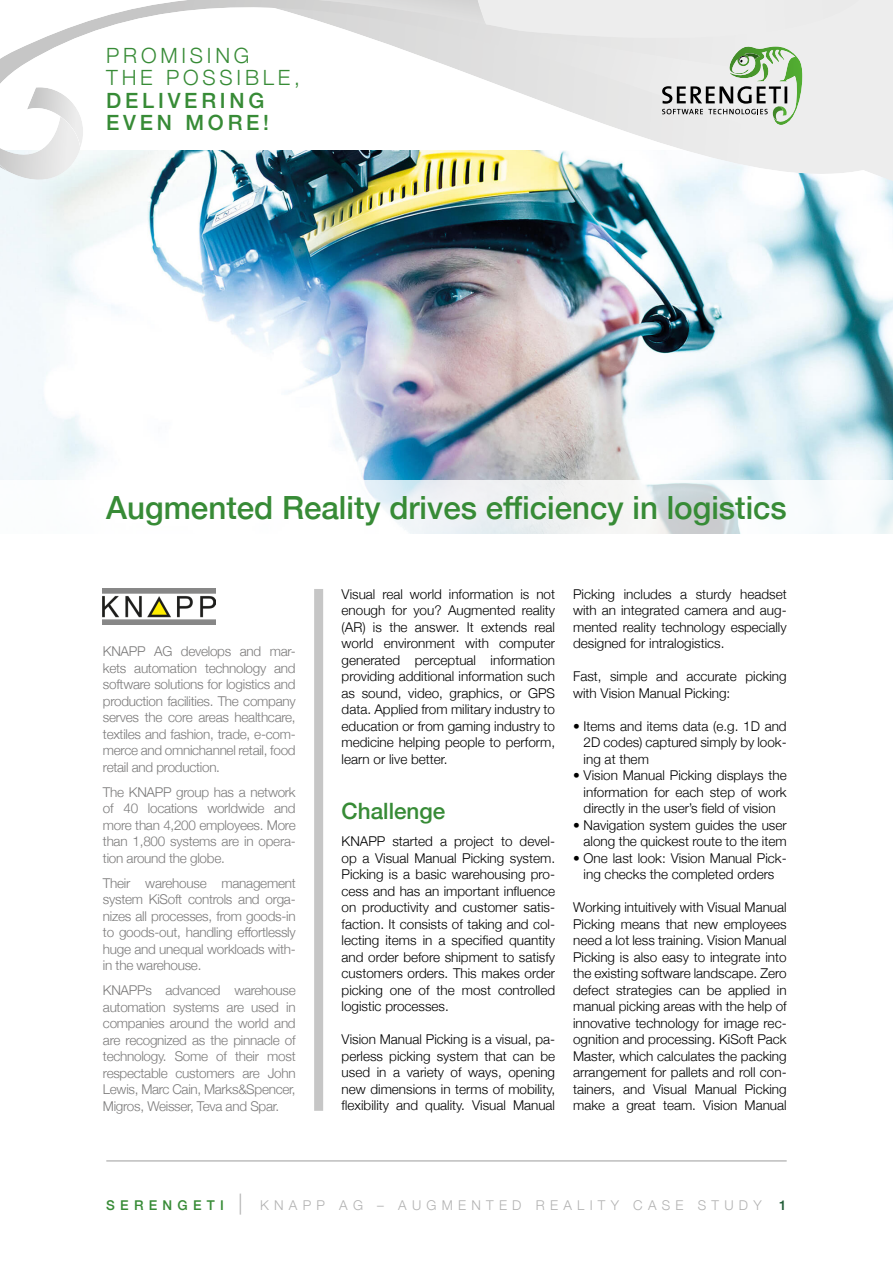
<style>
.page{position:relative;width:893px;height:1263px;background:#fff}
.page>*{position:absolute;margin:0;border:0;box-sizing:border-box;transform-origin:0 0}
.t1{font:500 31.95px "Helvetica Neue";color:#378b36}
.t2{font:500 22.5px "Helvetica Neue";color:#378b36}
.t3{font:300 21px/22.5px "Helvetica Neue";letter-spacing:.18em;color:#378b36}
.t4{font:500 21px/22.5px "Helvetica Neue";letter-spacing:.18em;color:#378b36}
.t5{font:300 13.5px/16.5px "Helvetica Neue";color:#000;text-align:justify}
.t6{font:300 13.5px/16.5px "Helvetica Neue";letter-spacing:-.02em;color:#7c7b7b;text-align:justify}
.t7{font:300 13.5px "Helvetica Neue";letter-spacing:.39em;color:#b2b2b2}
.t8{font:500 13.5px "Helvetica Neue";letter-spacing:.39em;color:#378b36}
.t9{font:500 13.5px "Helvetica Neue";color:#225d38}
.s1{font-weight:300;font-size:21px;color:#b2b2b2}
</style>
<div class="page">
<hr style="left:106px;top:1161px;width:681px;height:1px;background:#9d9d9c">
<img style="left:0;top:181px;width:893px;height:300px">
<img style="left:243px;top:181px;width:650px;height:13px">
<svg style="left:0;top:181px;width:92px;height:11px"></svg>
<svg style="left:0;top:0;width:893px;height:181px"></svg>
<svg style="left:250px;top:0;width:643px;height:128px"></svg>
<div style="left:314px;top:589px;width:9px;height:522px;background:#c6c6c6"></div>
<img style="left:103px;top:589px;width:112px;height:36px">
<svg style="left:364px;top:481px;width:529px;height:53px;fill:#f1f3f5"></svg>
<h3 class="t3" style="left:106px;top:45px;width:195px">PROMISING<br>THE POSSIBLE,</h3>
<h3 class="t4" style="left:106px;top:89px;width:164px">DELIVERING<br>EVEN MORE!</h3>
<h1 class="t1" style="left:106px;top:482px;width:682px">Augmented Reality drives efficiency in logistics</h1>
<p class="t6" style="left:103px;top:644px;width:194px">KNAPP AG develops and mar&shy;kets automation technology and software solutions for logistics and production facilities. The company serves the core areas healthcare, textiles and fashion, trade, e-com&shy;merce and omnichannel retail, food retail and production.</p>
<p class="t6" style="left:103px;top:785px;width:194px">The KNAPP group has a network of 40 locations worldwide and more than 4,200 employees. More than 1,800 systems are in opera&shy;tion around the globe.</p>
<p class="t6" style="left:103px;top:876px;width:194px">Their warehouse management system KiSoft controls and orga&shy;nizes all processes, from goods-in to goods-out, handling effortlessly huge and unequal workloads with&shy;in the warehouse.</p>
<p class="t6" style="left:103px;top:983px;width:194px">KNAPPs advanced warehouse automation systems are used in companies around the world and are recognized as the pinnacle of technology. Some of their most respectable customers are John Lewis, Marc Cain, Marks&amp;Spencer, Migros, Weisser, Teva and Spar.</p>
<p class="t5" style="left:342px;top:587px;width:215px">Visual real world information is not enough for you? Augmented reality (AR) is the answer. It extends real world environment with computer generated perceptual information providing additional information such as sound, video, graphics, or GPS data. Applied from military industry to education or from gaming industry to medicine helping people to perform, learn or live better.</p>
<h2 class="t2" style="left:342px;top:803px;width:105px">Challenge</h2>
<p class="t5" style="left:342px;top:834px;width:215px">KNAPP started a project to devel&shy;op a Visual Manual Picking system.<br>Picking is a basic warehousing pro&shy;cess and has an important influence on productivity and customer satis&shy;faction. It consists of taking and col&shy;lecting items in a specified quantity and order before shipment to satisfy customers orders. This makes order picking one of the most controlled logistic processes.</p>
<p class="t5" style="left:342px;top:1032px;width:215px">Vision Manual Picking is a visual, pa&shy;perless picking system that can be used in a variety of ways, opening new dimensions in terms of mobility, flexibility and quality. Visual Manual</p>
<p class="t5" style="left:573px;top:587px;width:215px">Picking includes a sturdy headset with an integrated camera and aug&shy;mented reality technology especially designed for intralogistics.</p>
<p class="t5" style="left:573px;top:669px;width:215px">Fast, simple and accurate picking with Vision Manual Picking:</p>
<p class="t5" style="left:584px;top:719px;width:205px;text-indent:-11px">• Items and items data (e.g. 1D and 2D codes) captured simply by look&shy;ing at them</p>
<p class="t5" style="left:584px;top:768px;width:205px;text-indent:-11px">• Vision Manual Picking displays the information for each step of work directly in the user’s field of vision</p>
<p class="t5" style="left:573px;top:818px;width:215px;text-align:right">• Navigation system guides the user along the quickest route to the item</p>
<p class="t5" style="left:573px;top:851px;width:215px;text-align:center">• One last look: Vision Manual Pick&shy;ing checks the completed orders</p>
<p class="t5" style="left:573px;top:900px;width:215px">Working intuitively with Visual Manual Picking means that new employees need a lot less training. Vision Manual Picking is also easy to integrate into the existing software landscape. Zero defect strategies can be applied in manual picking areas with the help of innovative technology for image rec&shy;ognition and processing. KiSoft Pack Master, which calculates the packing arrangement for pallets and roll con&shy;tainers, and Visual Manual Picking make a great team. Vision Manual</p>
<p class="t8" style="left:106px;top:1198px;width:138px">SERENGETI <span class="s1">|</span></p>
<p class="t7" style="left:260px;top:1199px;width:503px">KNAPP AG – AUGMENTED REALITY CASE STUDY</p>
<p class="t9" style="left:779px;top:1200px;width:9px">1</p>
</div>
